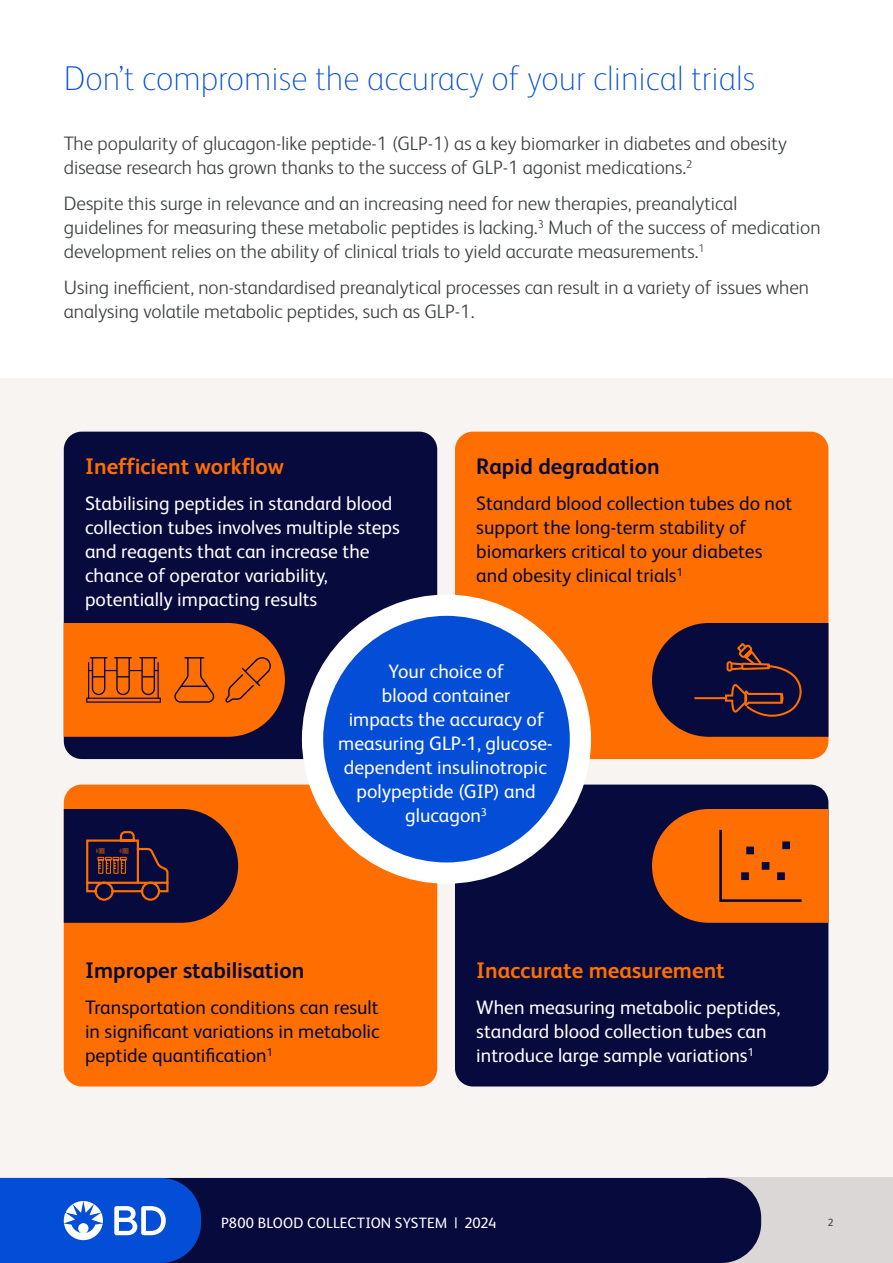
<style>
.page{position:relative;width:893px;height:1263px;background:#fff}
.page>*{position:absolute;margin:0;border:0;box-sizing:border-box;transform-origin:0 0}
.t1{font:100 34.5px "FS Albert Pro";color:#044ed7}
.t2{font:700 22.5px "FS Albert Pro";color:#ff6e00}
.t3{font:700 22.5px "FS Albert Pro";color:#060a3d}
.t4{font:300 19.5px/24px "FS Albert Pro";color:#3d3f41}
.t5{font:19.5px/24px "FS Albert Pro";color:#fff}
.t6{font:19.5px/24px "FS Albert Pro";color:#060a3d}
.t7{font:15px "FS Albert Pro";letter-spacing:.01em;color:#fff}
.t8{font:10.5px "FS Albert Pro";color:#3d3f41}
</style>
<div class="page">
<div style="left:0;top:378px;width:893px;height:800px;background:#f8f4f1"></div>
<div style="left:64px;top:432px;width:373px;height:327px;background:#060a3d;border-radius:18px"></div>
<div style="left:455px;top:432px;width:373px;height:327px;background:#ff6e00;border-radius:18px"></div>
<div style="left:64px;top:784px;width:373px;height:302px;background:#ff6e00;border-radius:18px"></div>
<div style="left:455px;top:784px;width:373px;height:302px;background:#060a3d;border-radius:18px"></div>
<div style="left:302px;top:594px;width:289px;height:290px;background:#fff;border-radius:50%"></div>
<div style="left:323px;top:616px;width:247px;height:246px;background:#044ed7;border-radius:50%"></div>
<svg style="left:64px;top:623px;width:221px;height:114px"></svg>
<svg style="left:652px;top:623px;width:176px;height:114px"></svg>
<svg style="left:64px;top:809px;width:174px;height:114px"></svg>
<svg style="left:652px;top:809px;width:176px;height:114px"></svg>
<div style="left:708px;top:1178px;width:185px;height:85px;background:#dad7d6"></div>
<div style="left:201px;top:1178px;width:560px;height:85px;background:#060a3d"></div>
<svg style="left:0;top:1178px;width:201px;height:85px"></svg>
<h1 class="t1" style="left:64px;top:56px;width:693px">Don’t compromise the accuracy of your clinical trials</h1>
<p class="t4" style="left:64px;top:130px;width:725px">The popularity of glucagon-like peptide-1 (GLP-1) as a key biomarker in diabetes and obesity disease research has grown thanks to the success of GLP-1 agonist medications.<sup>2</sup></p>
<p class="t4" style="left:64px;top:190px;width:758px">Despite this surge in relevance and an increasing need for new therapies, preanalytical guidelines for measuring these metabolic peptides is lacking.<sup>3</sup> Much of the success of medication development relies on the ability of clinical trials to yield accurate measurements.<sup>1</sup></p>
<p class="t4" style="left:64px;top:274px;width:747px">Using inefficient, non-standardised preanalytical processes can result in a variety of issues when analysing volatile metabolic peptides, such as GLP-1.</p>
<p class="t2" style="left:85px;top:450px;width:200px">Inefficient workflow</p>
<p class="t5" style="left:85px;top:490px;width:316px">Stabilising peptides in standard blood collection tubes involves multiple steps and reagents that can increase the chance of operator variability, potentially impacting results</p>
<p class="t3" style="left:476px;top:450px;width:185px">Rapid degradation</p>
<p class="t6" style="left:476px;top:490px;width:318px">Standard blood collection tubes do not support the long-term stability of biomarkers critical to your diabetes and obesity clinical trials<sup>1</sup></p>
<p class="t5" style="left:338px;top:658px;width:216px;text-align:center">Your choice of<br>blood container<br>impacts the accuracy of measuring GLP-1, glucose&shy;dependent insulinotropic polypeptide (GIP) and glucagon<sup>3</sup></p>
<p class="t3" style="left:85px;top:954px;width:221px">Improper stabilisation</p>
<p class="t6" style="left:85px;top:994px;width:296px;text-align:justify">Transportation conditions can result in significant variations in metabolic peptide quantification<sup>1</sup></p>
<p class="t2" style="left:476px;top:954px;width:250px">Inaccurate measurement</p>
<p class="t5" style="left:476px;top:994px;width:306px">When measuring metabolic peptides, standard blood collection tubes can introduce large sample variations<sup>1</sup></p>
<p class="t7" style="left:221px;top:1212px;width:277px">P800 BLOOD COLLECTION SYSTEM | 2024</p>
<p class="t8" style="left:828px;top:1215px;width:7px">2</p>
</div>
